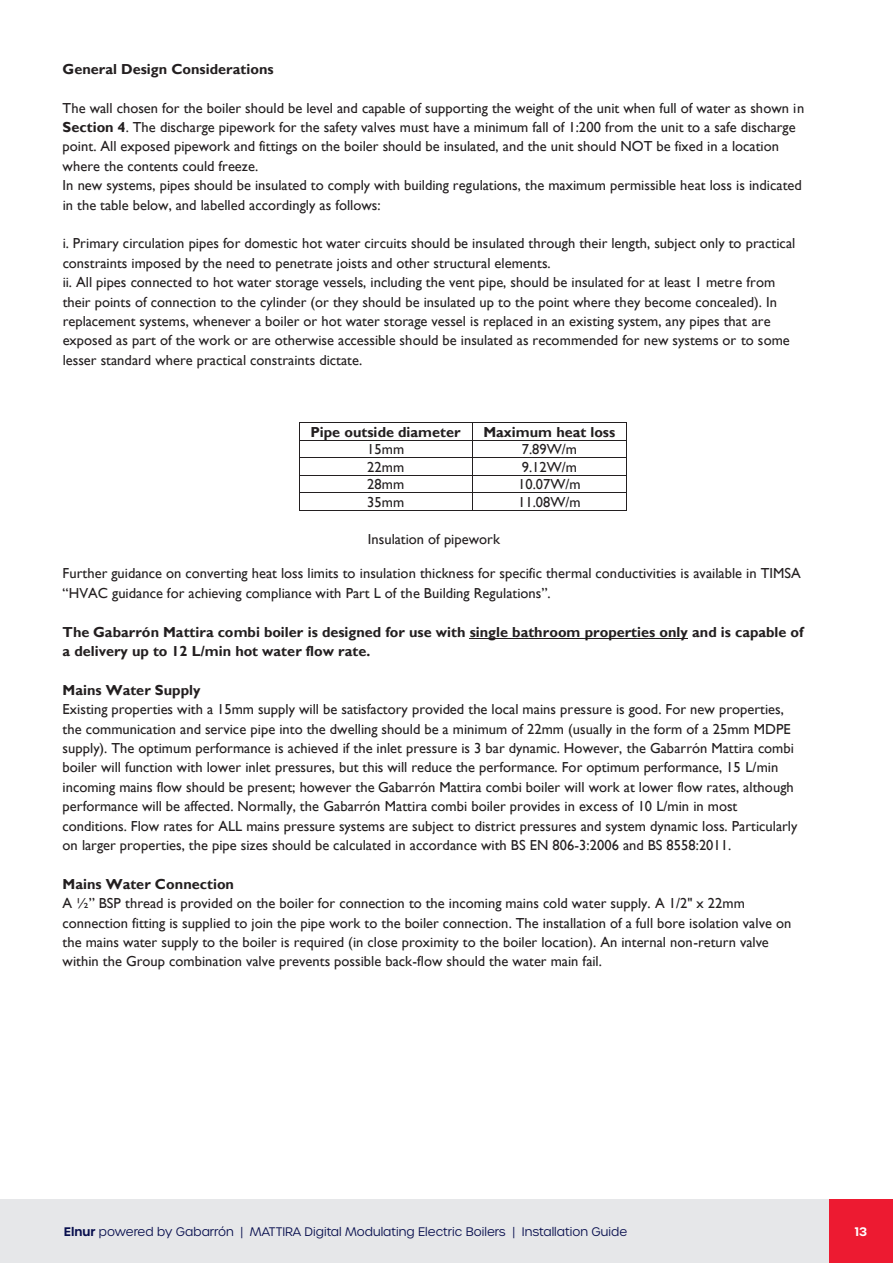
<style>
.page{position:relative;width:893px;height:1263px;background:#fff}
.page>*{position:absolute;margin:0;border:0;box-sizing:border-box;transform-origin:0 0}
.t1{font:14.55px/19.4px "Gill Sans";color:#231f20}
.t2{font:700 14.55px/19.4px "Gill Sans";color:#231f20}
.t3{font:300 12px "Urbane";color:#080f4e}
.t4{font:600 12px "Urbane";color:#fff}
.s1{font-weight:700}
.s2{font-weight:600}
</style>
<div class="page">
<div style="left:0;top:1199px;width:893px;height:64px;background:#e6e7e9"></div>
<div style="left:829px;top:1200px;width:64px;height:63px;background:#ed1a31"></div>
<hr style="left:470px;top:638px;width:218px;height:1px;background:#231f20">
<hr style="left:300px;top:422px;width:172px;height:1px;background:#231f20">
<hr style="left:473px;top:422px;width:154px;height:1px;background:#231f20">
<hr style="left:300px;top:440px;width:172px;height:1px;background:#231f20">
<hr style="left:473px;top:440px;width:154px;height:1px;background:#231f20">
<hr style="left:300px;top:457px;width:172px;height:1px;background:#231f20">
<hr style="left:473px;top:457px;width:154px;height:1px;background:#231f20">
<hr style="left:300px;top:475px;width:172px;height:1px;background:#231f20">
<hr style="left:473px;top:475px;width:154px;height:1px;background:#231f20">
<hr style="left:300px;top:493px;width:172px;height:1px;background:#231f20">
<hr style="left:473px;top:493px;width:154px;height:1px;background:#231f20">
<svg style="left:299px;top:422px;width:1px;height:89px"></svg>
<hr style="left:300px;top:510px;width:172px;height:1px;background:#231f20">
<svg style="left:472px;top:422px;width:1px;height:89px"></svg>
<hr style="left:473px;top:510px;width:154px;height:1px;background:#231f20">
<p class="t2" style="left:63px;top:60px;width:213px">General Design Considerations</p>
<p class="t1" style="left:63px;top:98px;width:743px">The wall chosen for the boiler should be level and capable of supporting the weight of the unit when full of water as shown in <span class="s1">Section 4</span>. The discharge pipework for the safety valves must have a minimum fall of 1:200 from the unit to a safe discharge point. All exposed pipework and fittings on the boiler should be insulated, and the unit should NOT be fixed in a location where the contents could freeze.<br>In new systems, pipes should be insulated to comply with building regulations, the maximum permissible heat loss is indicated in the table below, and labelled accordingly as follows:</p>
<p class="t1" style="left:63px;top:234px;width:734px">i. Primary circulation pipes for domestic hot water circuits should be insulated through their length, subject only to practical constraints imposed by the need to penetrate joists and other structural elements.<br>ii. All pipes connected to hot water storage vessels, including the vent pipe, should be insulated for at least 1 metre from their points of connection to the cylinder (or they should be insulated up to the point where they become concealed). In replacement systems, whenever a boiler or hot water storage vessel is replaced in an existing system, any pipes that are exposed as part of the work or are otherwise accessible should be insulated as recommended for new systems or to some lesser standard where practical constraints dictate.</p>
<p class="t2" style="left:310px;top:422px;width:152px">Pipe outside diameter</p>
<p class="t2" style="left:483px;top:422px;width:133px">Maximum heat loss</p>
<p class="t1" style="left:367px;top:440px;width:38px">15mm</p>
<p class="t1" style="left:522px;top:440px;width:57px">7.89W/m</p>
<p class="t1" style="left:367px;top:457px;width:38px">22mm</p>
<p class="t1" style="left:522px;top:457px;width:57px">9.12W/m</p>
<p class="t1" style="left:367px;top:475px;width:38px">28mm</p>
<p class="t1" style="left:518px;top:475px;width:64px">10.07W/m</p>
<p class="t1" style="left:367px;top:493px;width:38px">35mm</p>
<p class="t1" style="left:518px;top:493px;width:64px">11.08W/m</p>
<p class="t1" style="left:368px;top:530px;width:134px">Insulation of pipework</p>
<p class="t1" style="left:63px;top:564px;width:740px">Further guidance on converting heat loss limits to insulation thickness for specific thermal conductivities is available in TIMSA “HVAC guidance for achieving compliance with Part L of the Building Regulations”.</p>
<p class="t2" style="left:63px;top:622px;width:742px">The Gabarrón Mattira combi boiler is designed for use with single bathroom properties only and is capable of a delivery up to 12 L/min hot water flow rate.</p>
<p class="t2" style="left:63px;top:681px;width:139px">Mains Water Supply</p>
<p class="t1" style="left:63px;top:700px;width:736px">Existing properties with a 15mm supply will be satisfactory provided the local mains pressure is good. For new properties, the communication and service pipe into the dwelling should be a minimum of 22mm (usually in the form of a 25mm MDPE supply). The optimum performance is achieved if the inlet pressure is 3 bar dynamic. However, the Gabarrón Mattira combi boiler will function with lower inlet pressures, but this will reduce the performance. For optimum performance, 15 L/min incoming mains flow should be present; however the Gabarrón Mattira combi boiler will work at lower flow rates, although performance will be affected. Normally, the Gabarrón Mattira combi boiler provides in excess of 10 L/min in most conditions. Flow rates for ALL mains pressure systems are subject to district pressures and system dynamic loss. Particularly on larger properties, the pipe sizes should be calculated in accordance with BS EN 806-3:2006 and BS 8558:2011.</p>
<p class="t2" style="left:63px;top:875px;width:173px">Mains Water Connection</p>
<p class="t1" style="left:63px;top:894px;width:730px">A ½” BSP thread is provided on the boiler for connection to the incoming mains cold water supply. A 1/2" x 22mm connection fitting is supplied to join the pipe work to the boiler connection. The installation of a full bore isolation valve on the mains water supply to the boiler is required (in close proximity to the boiler location). An internal non-return valve within the Group combination valve prevents possible back-flow should the water main fail.</p>
<p class="t3" style="left:64px;top:1223px;width:565px"><span class="s2">Elnur</span> powered by Gabarrón | MATTIRA Digital Modulating Electric Boilers | Installation Guide</p>
<p class="t4" style="left:855px;top:1223px;width:14px">13</p>
</div>
